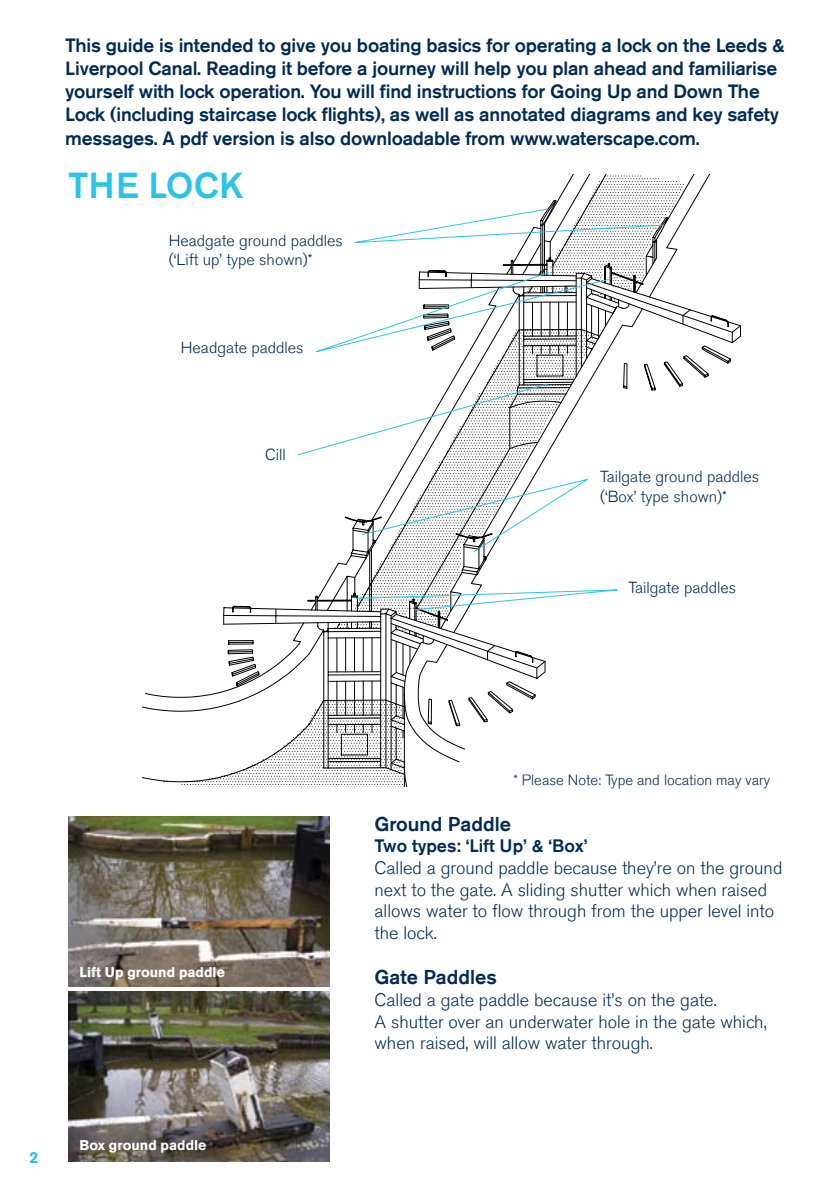
<style>
.page{position:relative;width:840px;height:1191px;background:#fff}
.page>*{position:absolute;margin:0;border:0;box-sizing:border-box;transform-origin:0 0}
.t1{font:500 36px "Akzidenz Grotesk BE";color:#2dc3e7}
.t2{font:500 20px "Akzidenz Grotesk BE";color:#002b54}
.t3{font:500 19.2px/23.2px "Akzidenz Grotesk BE";letter-spacing:-.01em;color:#002b54}
.t4{font:18px/21.6px "Akzidenz Grotesk BE Light";color:#002b54}
.t5{font:500 18px "Akzidenz Grotesk BE";color:#002b54}
.t6{font:16px/19.2px "Akzidenz Grotesk BE Light";color:#002b54}
.t7{font:700 16px "Akzidenz Grotesk BE";color:#2dc3e7}
.t8{font:14.8px "Akzidenz Grotesk BE Light";color:#002b54}
.t9{font:700 14px "Akzidenz Grotesk BE";color:#fff}
</style>
<div class="page">
<img style="left:68px;top:816px;width:261px;height:170px">
<img style="left:68px;top:991px;width:261px;height:171px">
<svg style="left:142px;top:175px;width:541px;height:611px"></svg>
<svg style="left:142px;top:200px;width:598px;height:562px"></svg>
<p class="t3" style="left:65px;top:33px;width:720px">This guide is intended to give you boating basics for operating a lock on the Leeds &amp; Liverpool Canal. Reading it before a journey will help you plan ahead and familiarise yourself with lock operation. You will find instructions for Going Up and Down The Lock (including staircase lock flights), as well as annotated diagrams and key safety messages. A pdf version is also downloadable from www.waterscape.com.</p>
<h1 class="t1" style="left:68px;top:164px;width:176px">THE LOCK</h1>
<p class="t6" style="left:169px;top:231px;width:175px">Headgate ground paddles (‘Lift up’ type shown)*</p>
<p class="t6" style="left:181px;top:338px;width:124px">Headgate paddles</p>
<p class="t6" style="left:265px;top:445px;width:22px">Cill</p>
<p class="t6" style="left:600px;top:467px;width:160px">Tailgate ground paddles (‘Box’ type shown)*</p>
<p class="t6" style="left:628px;top:578px;width:109px">Tailgate paddles</p>
<p class="t9" style="left:79px;top:964px;width:147px">Lift Up ground paddle</p>
<p class="t7" style="left:30px;top:1148px;width:10px">2</p>
<p class="t9" style="left:79px;top:1137px;width:128px">Box ground paddle</p>
<p class="t8" style="left:513px;top:772px;width:258px">* Please Note: Type and location may vary</p>
<p class="t2" style="left:374px;top:811px;width:138px">Ground Paddle</p>
<p class="t5" style="left:374px;top:835px;width:214px">Two types: ‘Lift Up’ &amp; ‘Box’</p>
<p class="t4" style="left:374px;top:857px;width:409px">Called a ground paddle because they’re on the ground next to the gate. A sliding shutter which when raised allows water to flow through from the upper level into the lock.</p>
<p class="t2" style="left:374px;top:965px;width:124px">Gate Paddles</p>
<p class="t4" style="left:374px;top:989px;width:393px">Called a gate paddle because it’s on the gate.<br>A shutter over an underwater hole in the gate which, when raised, will allow water through.</p>
</div>
